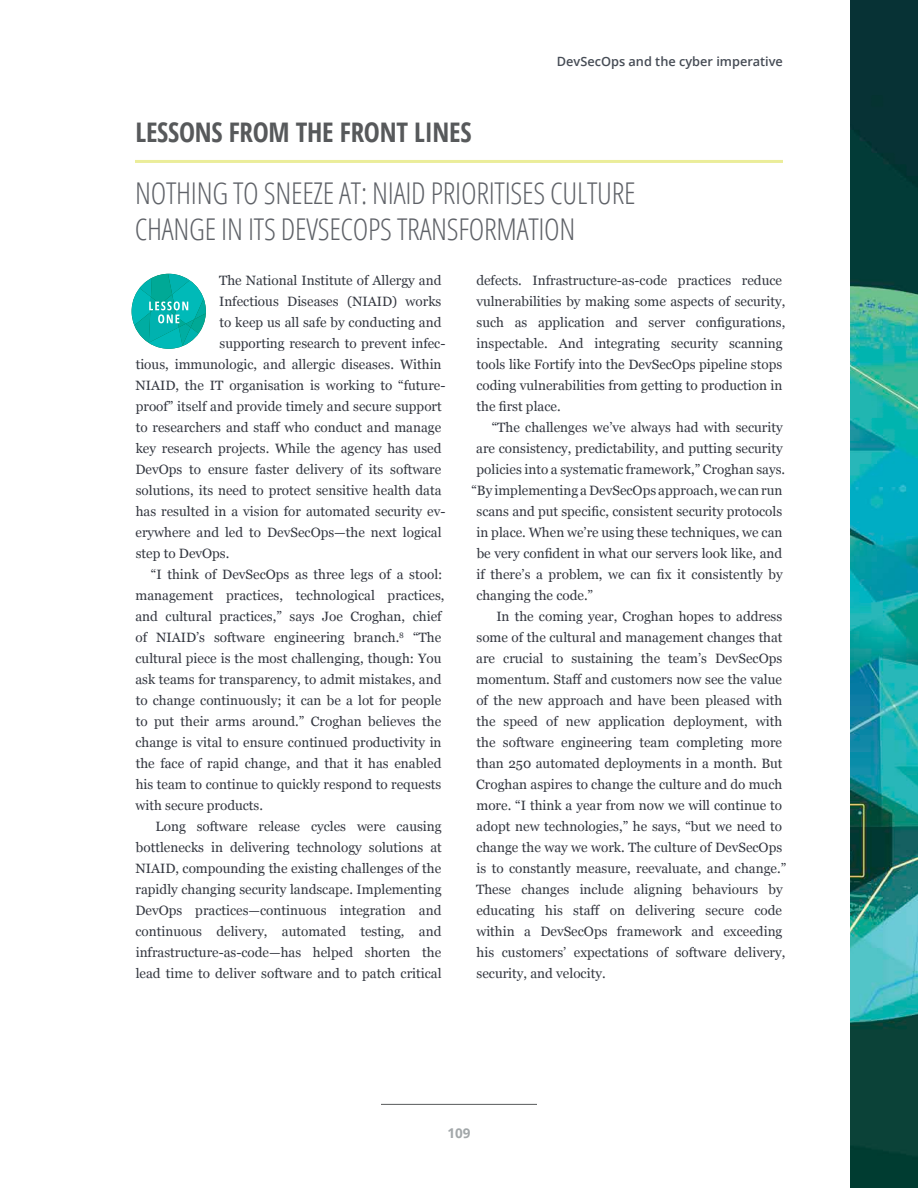
<style>
.page{position:relative;width:918px;height:1188px;background:#fff}
.page>*{position:absolute;margin:0;border:0;box-sizing:border-box;transform-origin:0 0}
.t1{font:300 condensed 30px/36px "Open Sans";letter-spacing:-.01em;color:#5f6268}
.t2{font:700 condensed 27px "Open Sans";letter-spacing:-.01em;color:#57595b}
.t3{font:13.5px/21px "Georgia";color:#333740}
.t4{font:700 13.5px "Open Sans";color:#a2a7a9}
.t5{font:600 12.75px "Open Sans";color:#464c55}
</style>
<div class="page">
<hr style="left:135px;top:160px;width:648px;height:3px;background:#ebed9a">
<svg style="left:132px;top:274px;width:74px;height:75px"></svg>
<img style="left:850px;top:0;width:68px;height:1188px">
<hr style="left:381px;top:1104px;width:156px;height:1px;background:#57595b">
<h2 class="t2" style="left:136px;top:114px;width:338px">LESSONS FROM THE FRONT LINES</h2>
<p class="t5" style="left:557px;top:53px;width:228px">DevSecOps and the cyber imperative</p>
<h1 class="t1" style="left:135px;top:175px;width:502px">NOTHING TO SNEEZE AT: NIAID PRIORITISES CULTURE<br>CHANGE IN ITS DEVSECOPS TRANSFORMATION</h1>
<p class="t3" style="left:219px;top:269px;width:224px">The National Institute of Allergy and</p>
<p class="t3" style="left:219px;top:290px;width:224px">Infectious Diseases (NIAID) works</p>
<p class="t3" style="left:220px;top:311px;width:223px">to keep us all safe by conducting and</p>
<p class="t3" style="left:220px;top:332px;width:227px">supporting research to prevent infec-</p>
<p class="t3" style="left:136px;top:353px;width:307px">tious, immunologic, and allergic diseases. Within</p>
<p class="t3" style="left:135px;top:374px;width:312px">NIAID, the IT organisation is working to “future-</p>
<p class="t3" style="left:136px;top:395px;width:308px">proof” itself and provide timely and secure support</p>
<p class="t3" style="left:136px;top:416px;width:307px">to researchers and staff who conduct and manage</p>
<p class="t3" style="left:136px;top:437px;width:307px">key research projects. While the agency has used</p>
<p class="t3" style="left:135px;top:458px;width:307px">DevOps to ensure faster delivery of its software</p>
<p class="t3" style="left:136px;top:479px;width:307px">solutions, its need to protect sensitive health data</p>
<p class="t3" style="left:136px;top:500px;width:311px">has resulted in a vision for automated security ev-</p>
<p class="t3" style="left:136px;top:521px;width:308px">erywhere and led to DevSecOps—the next logical</p>
<p class="t3" style="left:136px;top:542px;width:95px">step to DevOps.</p>
<p class="t3" style="left:151px;top:563px;width:293px">“I think of DevSecOps as three legs of a stool:</p>
<p class="t3" style="left:136px;top:584px;width:310px">management practices, technological practices,</p>
<p class="t3" style="left:135px;top:605px;width:308px">and cultural practices,” says Joe Croghan, chief</p>
<p class="t3" style="left:136px;top:626px;width:307px">of NIAID’s software engineering branch.<sup>8</sup> “The</p>
<p class="t3" style="left:136px;top:647px;width:308px">cultural piece is the most challenging, though: You</p>
<p class="t3" style="left:135px;top:668px;width:308px">ask teams for transparency, to admit mistakes, and</p>
<p class="t3" style="left:136px;top:689px;width:307px">to change continuously; it can be a lot for people</p>
<p class="t3" style="left:136px;top:710px;width:307px">to put their arms around.” Croghan believes the</p>
<p class="t3" style="left:136px;top:731px;width:308px">change is vital to ensure continued productivity in</p>
<p class="t3" style="left:136px;top:752px;width:307px">the face of rapid change, and that it has enabled</p>
<p class="t3" style="left:136px;top:773px;width:307px">his team to continue to quickly respond to requests</p>
<p class="t3" style="left:136px;top:794px;width:129px">with secure products.</p>
<p class="t3" style="left:156px;top:815px;width:288px">Long software release cycles were causing</p>
<p class="t3" style="left:136px;top:836px;width:307px">bottlenecks in delivering technology solutions at</p>
<p class="t3" style="left:135px;top:857px;width:307px">NIAID, compounding the existing challenges of the</p>
<p class="t3" style="left:136px;top:878px;width:308px">rapidly changing security landscape. Implementing</p>
<p class="t3" style="left:135px;top:899px;width:308px">DevOps practices—continuous integration and</p>
<p class="t3" style="left:136px;top:920px;width:307px">continuous delivery, automated testing, and</p>
<p class="t3" style="left:136px;top:941px;width:307px">infrastructure-as-code—has helped shorten the</p>
<p class="t3" style="left:136px;top:962px;width:307px">lead time to deliver software and to patch critical</p>
<p class="t3" style="left:476px;top:269px;width:311px">defects. Infrastructure-as-code practices reduce vulnerabilities by making some aspects of security, such as application and server configurations, inspectable. And integrating security scanning tools like Fortify into the DevSecOps pipeline stops coding vulnerabilities from getting to production in the first place.</p>
<p class="t3" style="left:492px;top:416px;width:293px">“The challenges we’ve always had with security</p>
<p class="t3" style="left:476px;top:437px;width:308px">are consistency, predictability, and putting security</p>
<p class="t3" style="left:477px;top:458px;width:310px">policies into a systematic framework,” Croghan says.</p>
<p class="t3" style="left:471px;top:479px;width:313px">“By implementing a DevSecOps approach, we can run</p>
<p class="t3" style="left:477px;top:500px;width:307px">scans and put specific, consistent security protocols</p>
<p class="t3" style="left:477px;top:521px;width:307px">in place. When we’re using these techniques, we can</p>
<p class="t3" style="left:477px;top:542px;width:307px">be very confident in what our servers look like, and</p>
<p class="t3" style="left:477px;top:563px;width:308px">if there’s a problem, we can fix it consistently by</p>
<p class="t3" style="left:476px;top:584px;width:118px">changing the code.”</p>
<p class="t3" style="left:496px;top:605px;width:287px">In the coming year, Croghan hopes to address</p>
<p class="t3" style="left:477px;top:626px;width:308px">some of the cultural and management changes that</p>
<p class="t3" style="left:476px;top:647px;width:307px">are crucial to sustaining the team’s DevSecOps</p>
<p class="t3" style="left:476px;top:669px;width:307px">momentum. Staff and customers now see the value</p>
<p class="t3" style="left:476px;top:690px;width:308px">of the new approach and have been pleased with</p>
<p class="t3" style="left:477px;top:711px;width:307px">the speed of new application deployment, with</p>
<p class="t3" style="left:477px;top:732px;width:307px">the software engineering team completing more</p>
<p class="t3" style="left:477px;top:753px;width:308px">than 250 automated deployments in a month. But</p>
<p class="t3" style="left:476px;top:774px;width:308px">Croghan aspires to change the culture and do much</p>
<p class="t3" style="left:476px;top:795px;width:307px">more. “I think a year from now we will continue to</p>
<p class="t3" style="left:476px;top:816px;width:307px">adopt new technologies,” he says, “but we need to</p>
<p class="t3" style="left:476px;top:837px;width:307px">change the way we work. The culture of DevSecOps</p>
<p class="t3" style="left:477px;top:858px;width:311px">is to constantly measure, reevaluate, and change.”</p>
<p class="t3" style="left:476px;top:879px;width:308px">These changes include aligning behaviours by</p>
<p class="t3" style="left:476px;top:900px;width:307px">educating his staff on delivering secure code</p>
<p class="t3" style="left:476px;top:921px;width:308px">within a DevSecOps framework and exceeding</p>
<p class="t3" style="left:477px;top:942px;width:310px">his customers’ expectations of software delivery,</p>
<p class="t3" style="left:477px;top:963px;width:131px">security, and velocity.</p>
<p class="t4" style="left:447px;top:1123px;width:25px">109</p>
</div>
